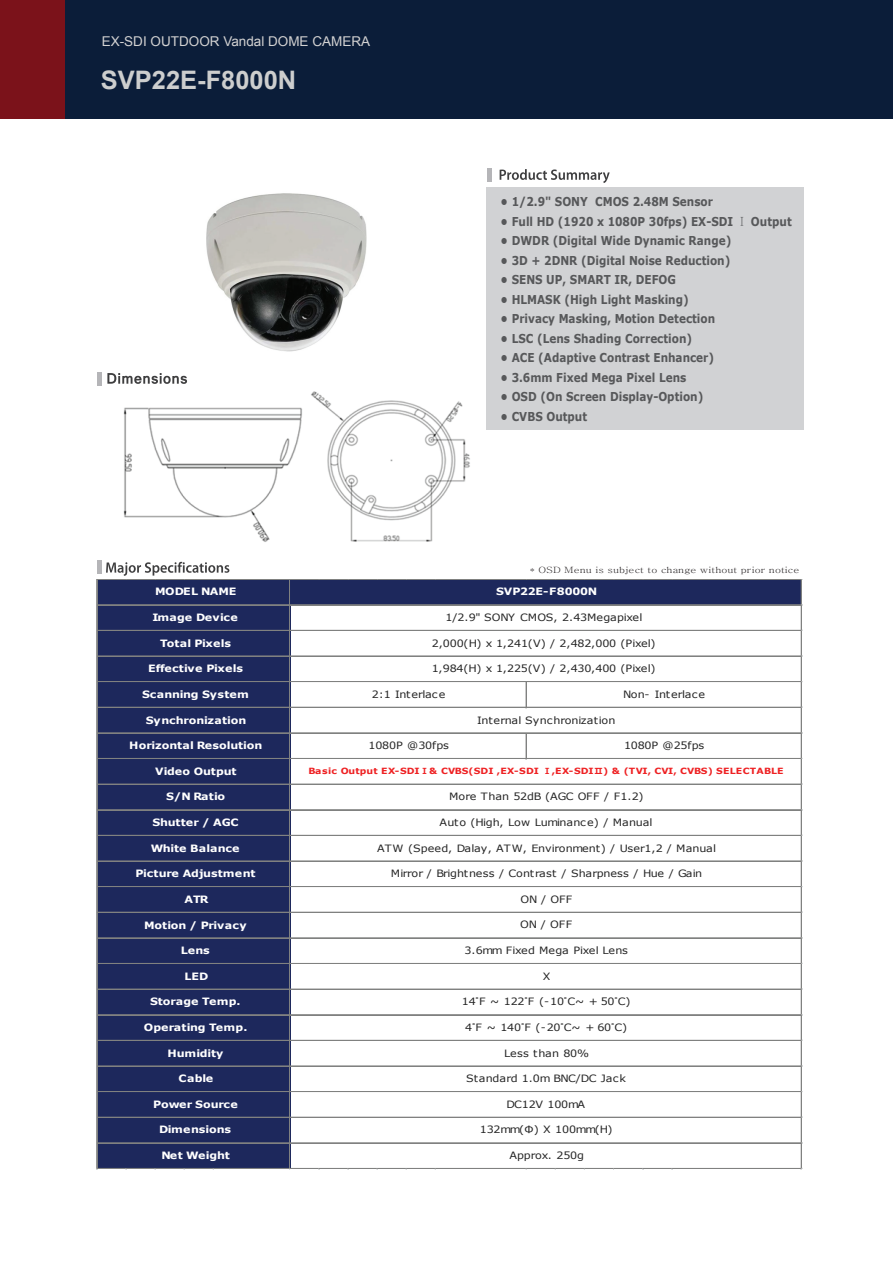
<style>
.page{position:relative;width:893px;height:1263px;background:#fff}
.page>*{position:absolute;margin:0;border:0;box-sizing:border-box;transform-origin:0 0}
.t1{font:700 25.5px "Arial";color:#cdcece}
.t2{font:13.5px "Arial";color:#d3d2d2}
.t3{font:700 12.3px "Verdana";color:#57585a;scale:.86 1}
.t4{font:10.05px "Verdana";letter-spacing:-.015em;color:#252525;scale:1.1 1}
.t5{font:700 10.05px "Verdana";letter-spacing:-.005em;color:#fff;scale:1.1 1}
.t6{font:10.05px "Verdana";letter-spacing:.01em;color:#252525;scale:1.1 1}
.t7{font:700 10.05px "Verdana";letter-spacing:.02em;color:#fff;scale:1.1 1}
.t8{font:10.05px "Verdana";letter-spacing:.015em;color:#252525;scale:1.1 1}
.t9{font:700 10.05px "Verdana";letter-spacing:-.025em;color:#fff;scale:1.1 1}
.t10{font:500 8.7px "Adobe Myungjo Std";color:#231f20;scale:1.2 1}
.t11{font:700 8.55px "Verdana";letter-spacing:.005em;color:#ee2123;scale:1.1 1}
.s1{font-family:"Adobe Myungjo Std";font-weight:500}
.s2{font-family:"Malgun Gothic"}
</style>
<div class="page">
<div style="left:486px;top:187px;width:317px;height:242px;background:#d1d2d4"></div>
<hr style="left:488px;top:169px;width:4px;height:13px;background:#b5b5b8">
<hr style="left:97px;top:560px;width:4px;height:14px;background:#b5b5b8">
<svg style="left:500px;top:169px;width:110px;height:14px"></svg>
<svg style="left:106px;top:562px;width:123px;height:14px"></svg>
<div style="left:0;top:0;width:893px;height:119px;background:#0b1d39"></div>
<div style="left:0;top:0;width:64px;height:119px;background:#7b121a"></div>
<hr style="left:97px;top:372px;width:4px;height:13px;background:#b5b5b8">
<svg style="left:107px;top:373px;width:80px;height:11px"></svg>
<img style="left:206px;top:193px;width:161px;height:159px">
<img style="left:123px;top:407px;width:179px;height:135px">
<img style="left:311px;top:391px;width:159px;height:151px">
<div style="left:98px;top:580px;width:704px;height:25px;background:#1d285c"></div>
<div style="left:98px;top:605px;width:192px;height:564px;background:#1d285c"></div>
<hr style="left:98px;top:579px;width:704px;height:1px;background:#808180">
<hr style="left:98px;top:604px;width:704px;height:1px;background:#808180">
<hr style="left:98px;top:605px;width:704px;height:1px;background:#808180">
<hr style="left:98px;top:630px;width:704px;height:1px;background:#808180">
<hr style="left:98px;top:656px;width:704px;height:1px;background:#808180">
<hr style="left:98px;top:681px;width:704px;height:1px;background:#808180">
<hr style="left:98px;top:707px;width:704px;height:1px;background:#808180">
<svg style="left:526px;top:682px;width:1px;height:25px"></svg>
<hr style="left:98px;top:732px;width:704px;height:1px;background:#808180">
<hr style="left:98px;top:733px;width:704px;height:1px;background:#808180">
<hr style="left:98px;top:758px;width:704px;height:1px;background:#808180">
<hr style="left:98px;top:784px;width:704px;height:1px;background:#808180">
<hr style="left:98px;top:809px;width:704px;height:1px;background:#808180">
<hr style="left:98px;top:810px;width:704px;height:1px;background:#808180">
<hr style="left:98px;top:835px;width:704px;height:1px;background:#808180">
<hr style="left:98px;top:861px;width:704px;height:1px;background:#808180">
<hr style="left:98px;top:886px;width:704px;height:1px;background:#808180">
<hr style="left:98px;top:912px;width:704px;height:1px;background:#808180">
<hr style="left:98px;top:937px;width:704px;height:1px;background:#808180">
<hr style="left:98px;top:938px;width:704px;height:1px;background:#808180">
<hr style="left:98px;top:963px;width:704px;height:1px;background:#808180">
<hr style="left:98px;top:989px;width:704px;height:1px;background:#808180">
<hr style="left:98px;top:1014px;width:704px;height:1px;background:#808180">
<hr style="left:98px;top:1015px;width:704px;height:1px;background:#808180">
<hr style="left:98px;top:1040px;width:704px;height:1px;background:#808180">
<hr style="left:98px;top:1066px;width:704px;height:1px;background:#808180">
<hr style="left:98px;top:1091px;width:704px;height:1px;background:#808180">
<hr style="left:98px;top:1117px;width:704px;height:1px;background:#808180">
<hr style="left:98px;top:1142px;width:704px;height:1px;background:#808180">
<hr style="left:98px;top:1143px;width:704px;height:1px;background:#808180">
<hr style="left:97px;top:579px;width:1px;height:590px;background:#808180">
<hr style="left:289px;top:580px;width:1px;height:589px;background:#808180">
<svg style="left:526px;top:734px;width:1px;height:24px"></svg>
<hr style="left:98px;top:1168px;width:704px;height:1px;background:#808180">
<hr style="left:801px;top:580px;width:1px;height:589px;background:#808180">
<h2 class="t2" style="left:102px;top:32px;width:270px">EX-SDI OUTDOOR Vandal DOME CAMERA</h2>
<h1 class="t1" style="left:101px;top:63px;width:197px">SVP22E-F8000N</h1>
<p class="t3" style="left:501px;top:193px;width:248px">• 1/2.9" SONY CMOS 2.48M Sensor</p>
<p class="t3" style="left:501px;top:212px;width:340px">• Full HD (1920 x 1080P 30fps) EX-SDI <span class="s1">Ⅰ</span> Output</p>
<p class="t3" style="left:501px;top:232px;width:270px">• DWDR (Digital Wide Dynamic Range)</p>
<p class="t3" style="left:501px;top:251px;width:269px">• 3D + 2DNR (Digital Noise Reduction)</p>
<p class="t3" style="left:501px;top:271px;width:205px">• SENS UP, SMART IR, DEFOG</p>
<p class="t3" style="left:501px;top:290px;width:220px">• HLMASK (High Light Masking)</p>
<p class="t3" style="left:501px;top:310px;width:251px">• Privacy Masking, Motion Detection</p>
<p class="t3" style="left:501px;top:329px;width:224px">• LSC (Lens Shading Correction)</p>
<p class="t3" style="left:501px;top:349px;width:250px">• ACE (Adaptive Contrast Enhancer)</p>
<p class="t3" style="left:501px;top:368px;width:217px">• 3.6mm Fixed Mega Pixel Lens</p>
<p class="t3" style="left:501px;top:388px;width:237px">• OSD (On Screen Display-Option)</p>
<p class="t3" style="left:501px;top:407px;width:102px">• CVBS Output</p>
<p class="t10" style="left:530px;top:566px;width:226px">* OSD Menu is subject to change without prior notice</p>
<p class="t9" style="left:155px;top:585px;width:75px">MODEL NAME</p>
<p class="t7" style="left:152px;top:610px;width:79px">Image Device</p>
<p class="t5" style="left:160px;top:636px;width:66px">Total Pixels</p>
<p class="t5" style="left:496px;top:585px;width:93px">SVP22E-F8000N</p>
<p class="t4" style="left:446px;top:610px;width:180px">1/2.9" SONY CMOS, 2.43Megapixel</p>
<p class="t4" style="left:432px;top:636px;width:205px">2,000(H) x 1,241(V) / 2,482,000 (Pixel)</p>
<p class="t5" style="left:148px;top:661px;width:88px">Effective Pixels</p>
<p class="t5" style="left:142px;top:687px;width:99px">Scanning System</p>
<p class="t4" style="left:432px;top:662px;width:205px">1,984(H) x 1,225(V) / 2,430,400 (Pixel)</p>
<p class="t4" style="left:372px;top:687px;width:68px">2:1 Interlace</p>
<p class="t4" style="left:623px;top:687px;width:76px">Non- Interlace</p>
<p class="t5" style="left:146px;top:713px;width:93px">Synchronization</p>
<p class="t6" style="left:477px;top:713px;width:127px">Internal Synchronization</p>
<p class="t5" style="left:129px;top:738px;width:122px">Horizontal Resolution</p>
<p class="t4" style="left:369px;top:738px;width:75px">1080P @30fps</p>
<p class="t4" style="left:624px;top:738px;width:75px">1080P @25fps</p>
<p class="t5" style="left:155px;top:764px;width:75px">Video Output</p>
<p class="t11" style="left:308px;top:765px;width:433px">Basic Output EX-SDI<span class="s2">Ⅰ</span>&amp; CVBS(SDI ,EX-SDI <span class="s2">Ⅰ</span>,EX-SDI<span class="s2">Ⅱ</span>) &amp; (TVI, CVI, CVBS) SELECTABLE</p>
<p class="t5" style="left:166px;top:789px;width:55px">S/N Ratio</p>
<p class="t4" style="left:449px;top:790px;width:178px">More Than 52dB (AGC OFF / F1.2)</p>
<p class="t5" style="left:152px;top:815px;width:80px">Shutter / AGC</p>
<p class="t4" style="left:440px;top:815px;width:195px">Auto (High, Low Luminance) / Manual</p>
<p class="t5" style="left:151px;top:841px;width:82px">White Balance</p>
<p class="t6" style="left:377px;top:841px;width:310px">ATW (Speed, Dalay, ATW, Environment) / User1,2 / Manual</p>
<p class="t5" style="left:136px;top:866px;width:111px">Picture Adjustment</p>
<p class="t4" style="left:391px;top:867px;width:285px">Mirror / Brightness / Contrast / Sharpness / Hue / Gain</p>
<p class="t5" style="left:184px;top:892px;width:23px">ATR</p>
<p class="t4" style="left:520px;top:892px;width:49px">ON / OFF</p>
<p class="t5" style="left:144px;top:918px;width:95px">Motion / Privacy</p>
<p class="t4" style="left:520px;top:918px;width:49px">ON / OFF</p>
<p class="t5" style="left:181px;top:943px;width:28px">Lens</p>
<p class="t4" style="left:465px;top:943px;width:150px">3.6mm Fixed Mega Pixel Lens</p>
<p class="t5" style="left:185px;top:969px;width:23px">LED</p>
<p class="t4" style="left:543px;top:969px;width:8px">X</p>
<p class="t5" style="left:150px;top:994px;width:84px">Storage Temp.</p>
<p class="t4" style="left:462px;top:995px;width:155px">14<span class="s2">˚</span>F ~ 122<span class="s2">˚</span>F (-10<span class="s2">˚</span>C~ + 50<span class="s2">˚</span>C)</p>
<p class="t5" style="left:144px;top:1020px;width:96px">Operating Temp.</p>
<p class="t4" style="left:465px;top:1020px;width:149px">4<span class="s2">˚</span>F ~ 140<span class="s2">˚</span>F (-20<span class="s2">˚</span>C~ + 60<span class="s2">˚</span>C)</p>
<p class="t5" style="left:167px;top:1046px;width:52px">Humidity</p>
<p class="t8" style="left:504px;top:1046px;width:79px">Less than 80%</p>
<p class="t5" style="left:179px;top:1071px;width:33px">Cable</p>
<p class="t4" style="left:466px;top:1072px;width:147px">Standard 1.0m BNC/DC Jack</p>
<p class="t5" style="left:153px;top:1097px;width:78px">Power Source</p>
<p class="t4" style="left:506px;top:1097px;width:73px">DC12V 100mA</p>
<p class="t5" style="left:159px;top:1123px;width:67px">Dimensions</p>
<p class="t4" style="left:480px;top:1123px;width:122px">132mm(Φ) X 100mm(H)</p>
<p class="t5" style="left:161px;top:1148px;width:64px">Net Weight</p>
<p class="t4" style="left:509px;top:1148px;width:69px">Approx. 250g</p>
</div>
